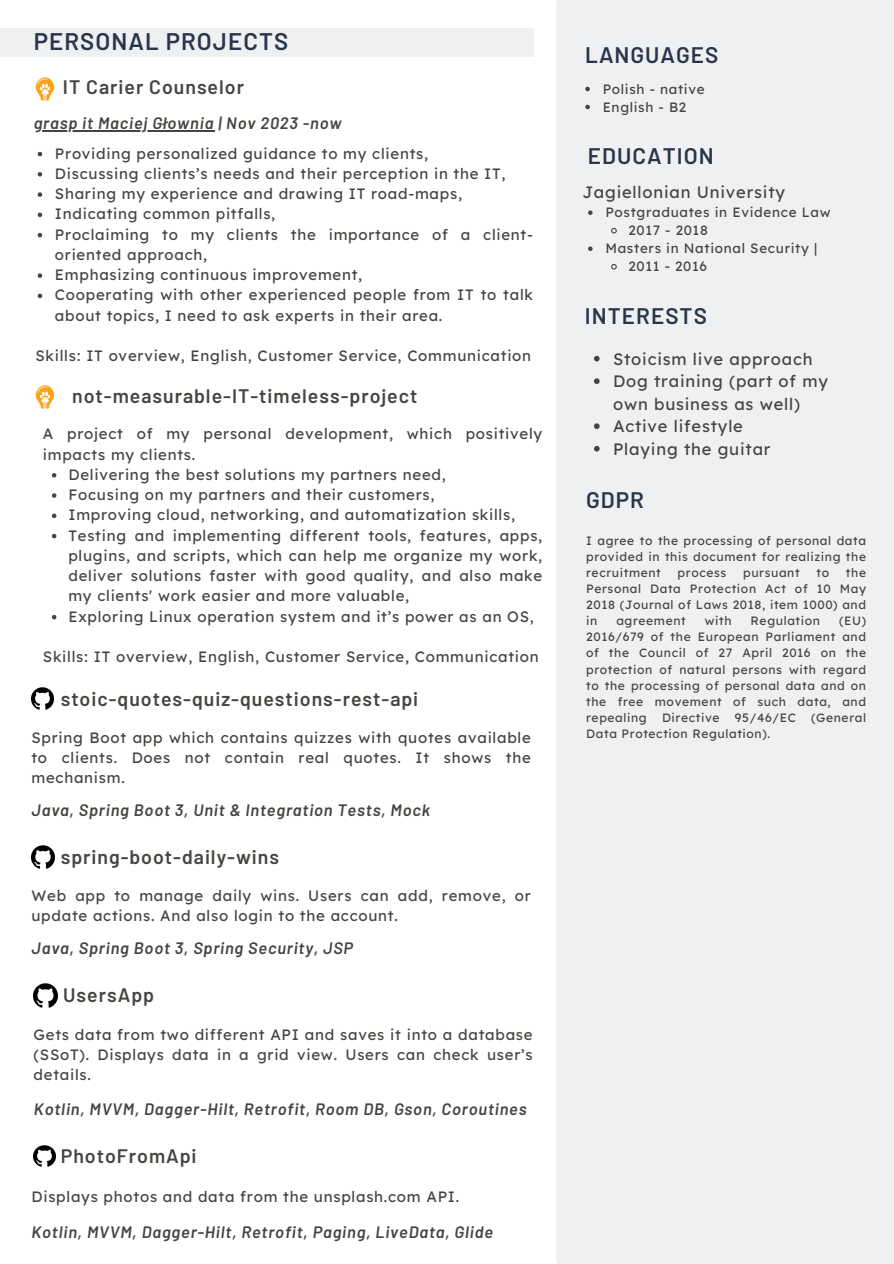
<style>
.page{position:relative;width:894px;height:1264px;background:#fff}
.page>*{position:absolute;margin:0;border:0;box-sizing:border-box;transform-origin:0 0}
.t1{font:600 24px "Barlow";letter-spacing:.045em;color:#2a354b}
.t2{font:600 22.5px "Barlow";letter-spacing:.045em;color:#2a354b}
.t3{font:600 19.5px "Barlow";letter-spacing:.05em;color:#444440}
.t4{font:italic 600 16.5px "Barlow";letter-spacing:.05em;color:#444440}
.t5{font:16.5px/22.5px "Lexend Deca";letter-spacing:.05em;color:#444440}
.t6{font:15px/20.2px "Lexend Deca";letter-spacing:.05em;color:#444440}
.t7{font:13.5px "Lexend Deca";letter-spacing:.05em;color:#444440}
.t8{font:12.15px/16px "Lexend Deca";letter-spacing:.05em;color:#444440;text-align:justify}
</style>
<div class="page">
<div style="left:556px;top:0;width:337px;height:1263px;background:#eff0f2"></div>
<div style="left:0;top:28px;width:533px;height:29px;background:#eff0f2"></div>
<img style="left:31px;top:845px;width:23px;height:23px">
<img style="left:34px;top:983px;width:23px;height:24px">
<img style="left:34px;top:1145px;width:21px;height:21px">
<img style="left:32px;top:687px;width:21px;height:22px">
<img style="left:35px;top:385px;width:20px;height:23px">
<img style="left:35px;top:78px;width:20px;height:22px">
<svg style="left:593px;top:356px;width:6px;height:5px"></svg>
<svg style="left:593px;top:378px;width:6px;height:6px"></svg>
<svg style="left:593px;top:423px;width:6px;height:6px"></svg>
<svg style="left:593px;top:446px;width:6px;height:5px"></svg>
<svg style="left:52px;top:473px;width:4px;height:4px"></svg>
<svg style="left:52px;top:493px;width:4px;height:5px"></svg>
<svg style="left:52px;top:513px;width:4px;height:5px"></svg>
<svg style="left:52px;top:534px;width:4px;height:4px"></svg>
<svg style="left:52px;top:615px;width:4px;height:4px"></svg>
<svg style="left:588px;top:210px;width:4px;height:5px"></svg>
<svg style="left:610px;top:227px;width:7px;height:7px"></svg>
<svg style="left:588px;top:246px;width:4px;height:5px"></svg>
<svg style="left:610px;top:263px;width:7px;height:7px"></svg>
<hr style="left:34px;top:130px;width:180px;height:1px;background:#444440">
<svg style="left:38px;top:152px;width:4px;height:4px"></svg>
<svg style="left:38px;top:172px;width:4px;height:5px"></svg>
<svg style="left:38px;top:192px;width:4px;height:5px"></svg>
<svg style="left:38px;top:213px;width:4px;height:4px"></svg>
<svg style="left:38px;top:233px;width:4px;height:4px"></svg>
<svg style="left:38px;top:273px;width:4px;height:5px"></svg>
<svg style="left:38px;top:294px;width:4px;height:4px"></svg>
<svg style="left:585px;top:87px;width:4px;height:4px"></svg>
<svg style="left:585px;top:105px;width:4px;height:4px"></svg>
<p class="t1" style="left:34px;top:26px;width:256px">PERSONAL PROJECTS</p>
<h1 class="t3" style="left:63px;top:75px;width:182px">IT Carier Counselor</h1>
<h4 class="t4" style="left:34px;top:113px;width:309px">grasp it Maciej Głownia | Nov 2023 -now</h4>
<p class="t6" style="left:55px;top:143px;width:374px">Providing personalized guidance to my clients,</p>
<p class="t6" style="left:55px;top:163px;width:452px">Discussing clients’s needs and their perception in the IT,</p>
<p class="t6" style="left:55px;top:183px;width:408px">Sharing my experience and drawing IT road-maps,</p>
<p class="t6" style="left:55px;top:204px;width:222px">Indicating common pitfalls,</p>
<h1 class="t6" style="left:55px;top:224px;width:479px">Proclaiming to my clients the importance of a client&shy;oriented approach,</h1>
<p class="t6" style="left:55px;top:264px;width:309px">Emphasizing continuous improvement,</p>
<p class="t6" style="left:55px;top:285px;width:479px">Cooperating with other experienced people from IT to talk about topics, I need to ask experts in their area.</p>
<p class="t6" style="left:35px;top:345px;width:497px">Skills: IT overview, English, Customer Service, Communication</p>
<h4 class="t3" style="left:72px;top:383px;width:346px">not-measurable-IT-timeless-project</h4>
<h3 class="t6" style="left:43px;top:423px;width:500px">A project of my personal development, which positively impacts my clients.</h3>
<p class="t6" style="left:68px;top:464px;width:379px">Delivering the best solutions my partners need,</p>
<h2 class="t6" style="left:68px;top:484px;width:367px">Focusing on my partners and their customers,</h2>
<h4 class="t6" style="left:68px;top:504px;width:448px">Improving cloud, networking, and automatization skills,</h4>
<h3 class="t6" style="left:68px;top:525px;width:475px;text-align:justify">Testing and implementing different tools, features, apps, plugins, and scripts, which can help me organize my work, deliver solutions faster with good quality, and also make my clients' work easier and more valuable,</h3>
<p class="t6" style="left:68px;top:606px;width:467px">Exploring Linux operation system and it’s power as an OS,</p>
<h2 class="t6" style="left:43px;top:646px;width:497px">Skills: IT overview, English, Customer Service, Communication</h2>
<h2 class="t3" style="left:61px;top:686px;width:359px">stoic-quotes-quiz-questions-rest-api</h2>
<h4 class="t6" style="left:31px;top:726px;width:500px;text-align:justify">Spring Boot app which contains quizzes with quotes available to clients. Does not contain real quotes. It shows the mechanism.</h4>
<p class="t4" style="left:31px;top:799px;width:400px">Java, Spring Boot 3, Unit &amp; Integration Tests, Mock</p>
<h1 class="t3" style="left:61px;top:844px;width:220px">spring-boot-daily-wins</h1>
<h2 class="t6" style="left:31px;top:884px;width:500px">Web app to manage daily wins. Users can add, remove, or update actions. And also login to the account.</h2>
<h3 class="t4" style="left:31px;top:937px;width:323px">Java, Spring Boot 3, Spring Security, JSP</h3>
<p class="t3" style="left:63px;top:982px;width:92px">UsersApp</p>
<p class="t6" style="left:34px;top:1023px;width:500px;text-align:justify">Gets data from two different API and saves it into a database (SSoT). Displays data in a grid view. Users can check user’s details.</p>
<p class="t4" style="left:34px;top:1098px;width:494px">Kotlin, MVVM, Dagger-Hilt, Retrofit, Room DB, Gson, Coroutines</p>
<p class="t3" style="left:61px;top:1143px;width:137px">PhotoFromApi</p>
<p class="t6" style="left:31px;top:1186px;width:429px">Displays photos and data from the unsplash.com API.</p>
<h4 class="t4" style="left:31px;top:1221px;width:463px">Kotlin, MVVM, Dagger-Hilt, Retrofit, Paging, LiveData, Glide</h4>
<p class="t2" style="left:585px;top:40px;width:135px">LANGUAGES</p>
<h1 class="t7" style="left:602px;top:80px;width:103px">Polish - native</h1>
<p class="t7" style="left:602px;top:98px;width:85px">English - B2</p>
<h4 class="t2" style="left:587px;top:141px;width:127px">EDUCATION</h4>
<h3 class="t5" style="left:582px;top:181px;width:204px">Jagiellonian University</h3>
<p class="t7" style="left:605px;top:204px;width:226px">Postgraduates in Evidence Law</p>
<h1 class="t7" style="left:628px;top:222px;width:81px">2017 - 2018</h1>
<p class="t7" style="left:605px;top:240px;width:213px">Masters in National Security |</p>
<p class="t7" style="left:628px;top:258px;width:80px">2011 - 2016</p>
<h4 class="t2" style="left:584px;top:301px;width:123px">INTERESTS</h4>
<p class="t5" style="left:613px;top:347px;width:201px">Stoicism live approach</p>
<h2 class="t5" style="left:613px;top:370px;width:216px">Dog training (part of my own business as well)</h2>
<h4 class="t5" style="left:613px;top:415px;width:131px">Active lifestyle</h4>
<h3 class="t5" style="left:613px;top:437px;width:159px">Playing the guitar</h3>
<h2 class="t2" style="left:586px;top:485px;width:59px">GDPR</h2>
<p class="t8" style="left:586px;top:532px;width:281px">I agree to the processing of personal data provided in this document for realizing the recruitment</p>
<p class="t8" style="left:586px;top:564px;width:281px;text-indent:260px">the Personal Data Protection Act of 10 May 2018 (Journal of Laws 2018, item 1000) and in</p>
<p class="t8" style="left:677px;top:564px;width:50px">process</p>
<p class="t8" style="left:742px;top:564px;width:58px">pursuant</p>
<p class="t8" style="left:816px;top:564px;width:14px">to</p>
<p class="t8" style="left:616px;top:612px;width:71px">agreement</p>
<p class="t8" style="left:704px;top:612px;width:28px">with</p>
<p class="t8" style="left:750px;top:612px;width:71px">Regulation</p>
<p class="t8" style="left:586px;top:612px;width:281px;text-indent:253px">(EU)<br>2016/679 of the European Parliament and of the Council of 27 April 2016 on the protection of natural persons with regard to the processing of personal data and on the free movement of such data, and repealing</p>
<p class="t8" style="left:661px;top:709px;width:59px">Directive</p>
<p class="t8" style="left:734px;top:709px;width:63px">95/46/EC</p>
<p class="t8" style="left:811px;top:709px;width:56px">(General</p>
<p class="t8" style="left:586px;top:725px;width:185px">Data Protection Regulation).</p>
</div>
